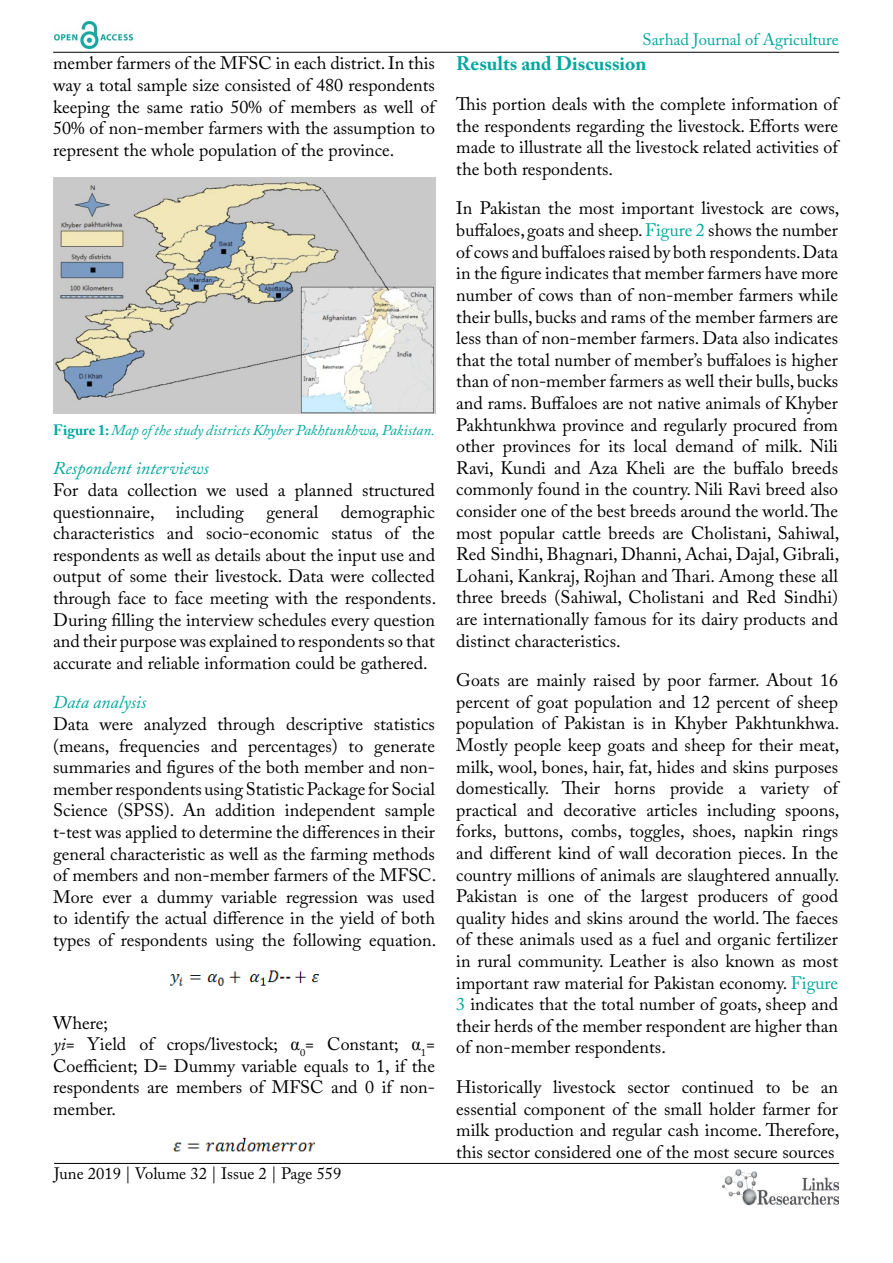
<style>
.page{position:relative;width:893px;height:1263px;background:#fff}
.page>*{position:absolute;margin:0;border:0;box-sizing:border-box;transform-origin:0 0}
.t1{font:700 19.5px "Adobe Caslon Pro";color:#00a79e}
.t2{font:18px/21.6px "Adobe Caslon Pro";color:#000;text-align:justify}
.t3{font:italic 18px "Adobe Caslon Pro";color:#00a79e}
.t4{font:16.5px "Adobe Caslon Pro";color:#000}
.t5{font:16.5px "Adobe Caslon Pro";color:#00a79e}
.t6{font:italic 15px "Adobe Caslon Pro";color:#00a79e}
.s1{font-weight:700;font-style:normal}
.s2{font-style:italic}
.s3{font-family:"Times New Roman"}
.s4{color:#00a79e}
</style>
<div class="page">
<hr style="left:53px;top:52px;width:786px;height:1px;background:#000">
<hr style="left:54px;top:1163px;width:785px;height:1px;background:#000">
<img style="left:54px;top:22px;width:78px;height:27px">
<img style="left:722px;top:1169px;width:117px;height:37px">
<img style="left:53px;top:177px;width:382px;height:236px">
<img style="left:170px;top:970px;width:148px;height:16px">
<img style="left:174px;top:1137px;width:140px;height:15px">
<p class="t2" style="left:53px;top:52px;width:383px">member farmers of the MFSC in each district. In this way a total sample size consisted of 480 respondents keeping the same ratio 50% of members as well of 50% of non-member farmers with the assumption to represent the whole population of the province.</p>
<p class="t6" style="left:53px;top:421px;width:383px"><span class="s1">Figure 1:</span> Map of the study districts Khyber Pakhtunkhwa, Pakistan.</p>
<p class="t3" style="left:53px;top:458px;width:157px">Respondent interviews</p>
<p class="t2" style="left:53px;top:479px;width:385px">For data collection we used a planned structured questionnaire, including general demographic characteristics and socio-economic status of the respondents as well as details about the input use and output of some their livestock. Data were collected through face to face meeting with the respondents.<br>During filling the interview schedules every question and their purpose was explained to respondents so that accurate and reliable information could be gathered.</p>
<p class="t3" style="left:53px;top:692px;width:95px">Data analysis</p>
<p class="t2" style="left:53px;top:713px;width:385px">Data were analyzed through descriptive statistics (means, frequencies and percentages) to generate summaries and figures of the both member and non&shy;member respondents using Statistic Package for Social Science (SPSS). An addition independent sample t-test was applied to determine the differences in their general characteristic as well as the farming methods of members and non-member farmers of the MFSC.<br>More ever a dummy variable regression was used to identify the actual difference in the yield of both types of respondents using the following equation.</p>
<p class="t2" style="left:53px;top:1011px;width:383px;text-align:left">Where;<br><span class="s2">yi</span>= Yield of crops/livestock; <span class="s3">α</span><sub>0</sub>= Constant; <span class="s3">α</span><sub>1</sub>=<br>Coefficient; D= Dummy variable equals to 1, if the respondents are members of MFSC and 0 if non&shy;member.</p>
<p class="t4" style="left:54px;top:1164px;width:289px">June 2019 | Volume 32 | Issue 2 | Page 559</p>
<p class="t5" style="left:643px;top:30px;width:198px">Sarhad Journal of Agriculture</p>
<p class="t1" style="left:456px;top:52px;width:192px">Results and Discussion</p>
<p class="t2" style="left:456px;top:93px;width:383px">This portion deals with the complete information of the respondents regarding the livestock. Efforts were made to illustrate all the livestock related activities of the both respondents.</p>
<p class="t2" style="left:456px;top:197px;width:385px">In Pakistan the most important livestock are cows, buffaloes, goats and sheep. <span class="s4">Figure 2</span> shows the number of cows and buffaloes raised by both respondents. Data in the figure indicates that member farmers have more number of cows than of non-member farmers while their bulls, bucks and rams of the member farmers are less than of non-member farmers. Data also indicates that the total number of member’s buffaloes is higher than of non-member farmers as well their bulls, bucks and rams. Buffaloes are not native animals of Khyber Pakhtunkhwa province and regularly procured from other provinces for its local demand of milk. Nili Ravi, Kundi and Aza Kheli are the buffalo breeds commonly found in the country. Nili Ravi breed also consider one of the best breeds around the world. The most popular cattle breeds are Cholistani, Sahiwal, Red Sindhi, Bhagnari, Dhanni, Achai, Dajal, Gibrali, Lohani, Kankraj, Rojhan and Thari. Among these all three breeds (Sahiwal, Cholistani and Red Sindhi) are internationally famous for its dairy products and distinct characteristics.</p>
<p class="t2" style="left:456px;top:669px;width:385px">Goats are mainly raised by poor farmer. About 16 percent of goat population and 12 percent of sheep population of Pakistan is in Khyber Pakhtunkhwa.<br>Mostly people keep goats and sheep for their meat, milk, wool, bones, hair, fat, hides and skins purposes domestically. Their horns provide a variety of practical and decorative articles including spoons, forks, buttons, combs, toggles, shoes, napkin rings and different kind of wall decoration pieces. In the country millions of animals are slaughtered annually.<br>Pakistan is one of the largest producers of good quality hides and skins around the world. The faeces of these animals used as a fuel and organic fertilizer in rural community. Leather is also known as most important raw material for Pakistan economy. <span class="s4">Figure 3</span> indicates that the total number of goats, sheep and their herds of the member respondent are higher than of non-member respondents.</p>
<p class="t2" style="left:456px;top:1076px;width:385px">Historically livestock sector continued to be an essential component of the small holder farmer for milk production and regular cash income. Therefore, this sector considered one of the most secure sources</p>
</div>
